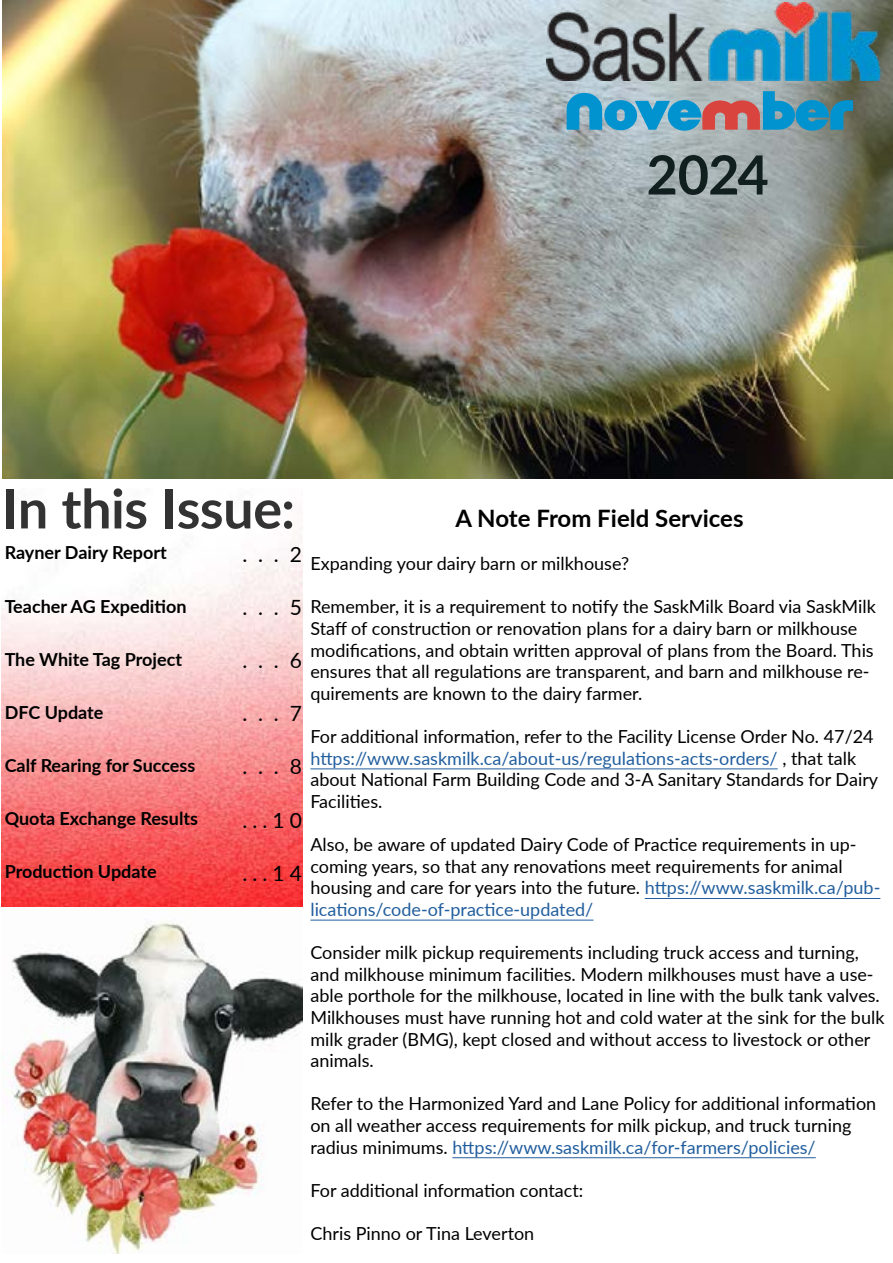
<style>
.page{position:relative;width:893px;height:1263px;background:#fff}
.page>*{position:absolute;margin:0;border:0;box-sizing:border-box;transform-origin:0 0}
.t1{font:700 54px "Lato";letter-spacing:-.01em;color:#333}
.t2{font:54px "Nickel Bumpy";letter-spacing:-.015em;color:#0093d0}
.t3{font:700 54px "Lato";color:#121f1f}
.t4{font:700 24px "Lato";color:#000}
.t5{font:21px "Lato";color:#000}
.t6{font:18px/21.6px "Lato";color:#000}
.t7{font:700 18px "Lato";color:#000}
.s1{color:#d9443f}
.s2{color:#215e9e}
</style>
<div class="page">
<img style="left:1px;top:512px;width:302px;height:395px">
<hr style="left:310px;top:768px;width:468px;height:1px;background:#215e9e">
<hr style="left:645px;top:898px;width:235px;height:1px;background:#215e9e">
<hr style="left:310px;top:920px;width:283px;height:1px;background:#215e9e">
<hr style="left:452px;top:1157px;width:364px;height:1px;background:#215e9e">
<img style="left:2px;top:0;width:891px;height:478px">
<img style="left:546px;top:2px;width:336px;height:79px">
<img style="left:2px;top:921px;width:301px;height:333px">
<h1 class="t2" style="left:566px;top:89px;width:291px">Nove<span class="s1">m</span>ber</h1>
<h1 class="t3" style="left:646px;top:135px;width:124px">2024</h1>
<h1 class="t1" style="left:2px;top:469px;width:294px">In this Issue:</h1>
<p class="t7" style="left:5px;top:540px;width:164px">Rayner Dairy Report</p>
<p class="t5" style="left:242px;top:539px;width:61px">...2</p>
<p class="t5" style="left:242px;top:592px;width:61px">...5</p>
<p class="t5" style="left:242px;top:645px;width:61px">...6</p>
<p class="t5" style="left:242px;top:699px;width:61px">...7</p>
<p class="t5" style="left:242px;top:752px;width:61px">...8</p>
<p class="t5" style="left:242px;top:805px;width:61px">...10</p>
<p class="t7" style="left:5px;top:593px;width:183px">Teacher AG Expedition</p>
<p class="t7" style="left:5px;top:646px;width:179px">The White Tag Project</p>
<p class="t7" style="left:5px;top:699px;width:100px">DFC Update</p>
<p class="t7" style="left:5px;top:752px;width:192px">Calf Rearing for Success</p>
<p class="t7" style="left:5px;top:805px;width:195px">Quota Exchange Results</p>
<p class="t7" style="left:5px;top:858px;width:154px">Production Update</p>
<p class="t5" style="left:242px;top:858px;width:61px">...14</p>
<h2 class="t4" style="left:456px;top:501px;width:290px">A Note From Field Services</h2>
<p class="t6" style="left:310px;top:552px;width:320px">Expanding your dairy barn or milkhouse?</p>
<p class="t6" style="left:310px;top:595px;width:567px">Remember, it is a requirement to notify the SaskMilk Board via SaskMilk Staff of construction or renovation plans for a dairy barn or milkhouse modifications, and obtain written approval of plans from the Board. This ensures that all regulations are transparent, and barn and milkhouse re&shy;quirements are known to the dairy farmer.</p>
<p class="t6" style="left:310px;top:725px;width:569px">For additional information, refer to the Facility License Order No. 47/24 <span class="s2">https://www.saskmilk.ca/about-us/regulations-acts-orders/</span> , that talk about National Farm Building Code and 3-A Sanitary Standards for Dairy Facilities.</p>
<p class="t6" style="left:310px;top:833px;width:571px">Also, be aware of updated Dairy Code of Practice requirements in up&shy;coming years, so that any renovations meet requirements for animal housing and care for years into the future. <span class="s2">https://www.saskmilk.ca/pub&shy;lications/code-of-practice-updated/</span></p>
<p class="t6" style="left:310px;top:941px;width:576px">Consider milk pickup requirements including truck access and turning, and milkhouse minimum facilities. Modern milkhouses must have a use&shy;able porthole for the milkhouse, located in line with the bulk tank valves.<br>Milkhouses must have running hot and cold water at the sink for the bulk milk grader (BMG), kept closed and without access to livestock or other animals.</p>
<p class="t6" style="left:310px;top:1092px;width:567px">Refer to the Harmonized Yard and Lane Policy for additional information on all weather access requirements for milk pickup, and truck turning radius minimums. <span class="s2">https://www.saskmilk.ca/for-farmers/policies/</span></p>
<p class="t6" style="left:310px;top:1179px;width:274px">For additional information contact:</p>
<p class="t6" style="left:310px;top:1222px;width:225px">Chris Pinno or Tina Leverton</p>
</div>
